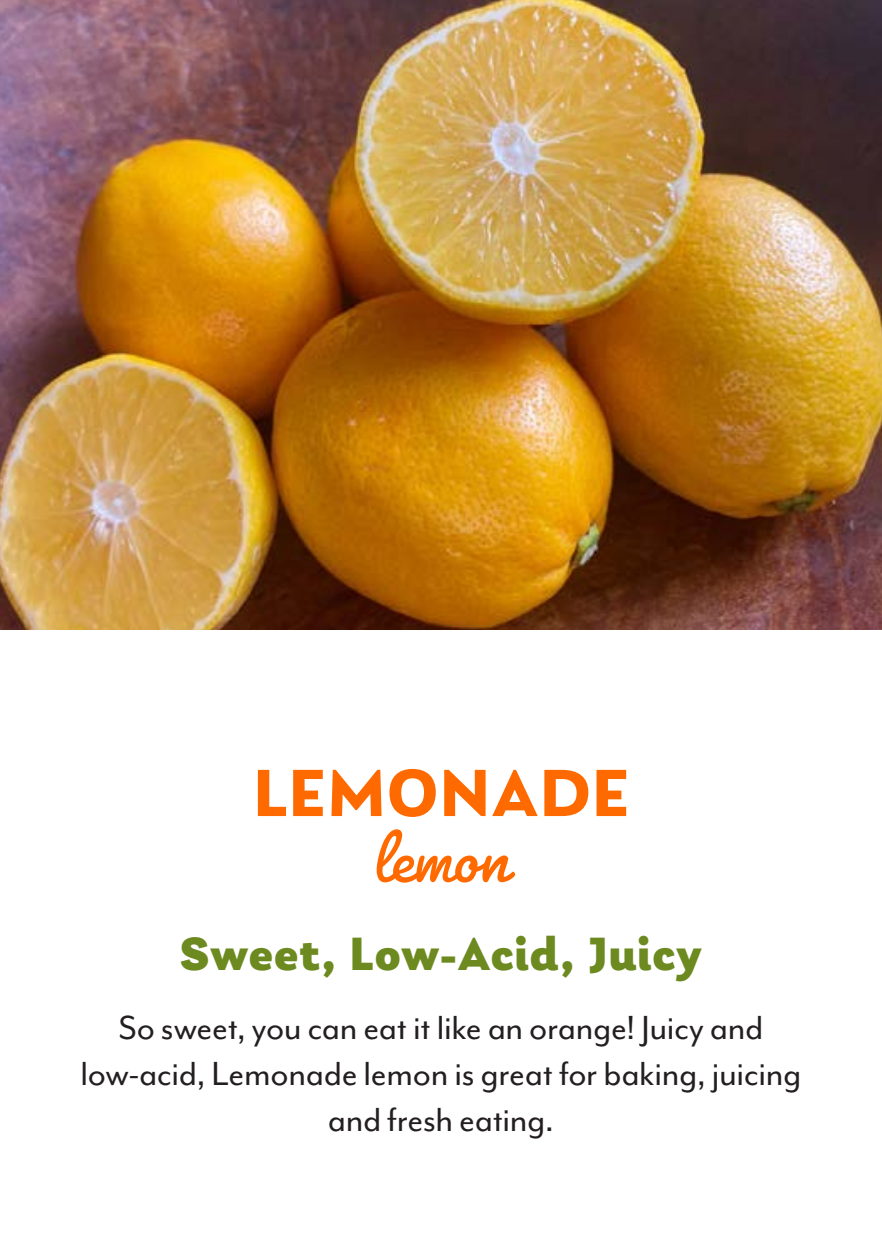
<style>
.page{position:relative;width:882px;height:1260px;background:#fff}
.page>*{position:absolute;margin:0;border:0;box-sizing:border-box;transform-origin:0 0}
.Citrus_Name{font:80.5px "Pacifico";letter-spacing:-.015em;color:#ff6a00}
.Citrus_Name-2{font:700 70px "Laca";letter-spacing:.015em;color:#ff6a00}
.Description{font:900 49px "Laca";letter-spacing:.015em;color:#6c8a1f}
.Paragraph{font:38.5px/46.2px "Mr Eaves Mod OT";letter-spacing:-.01em;color:#231f20;text-align:center}
</style>
<div class="page">
<img style="left:0;top:0;width:882px;height:630px">
<p class="Citrus_Name-2" style="left:253px;top:751px;width:377px">LEMONADE</p>
<p class="Citrus_Name" style="left:373px;top:807px;width:138px">lemon</p>
<p class="Description" style="left:180px;top:924px;width:524px">Sweet, Low-Acid, Juicy</p>
<p class="Paragraph" style="left:81px;top:1004px;width:722px">So sweet, you can eat it like an orange! Juicy and low-acid, Lemonade lemon is great for baking, juicing and fresh eating.</p>
</div>
